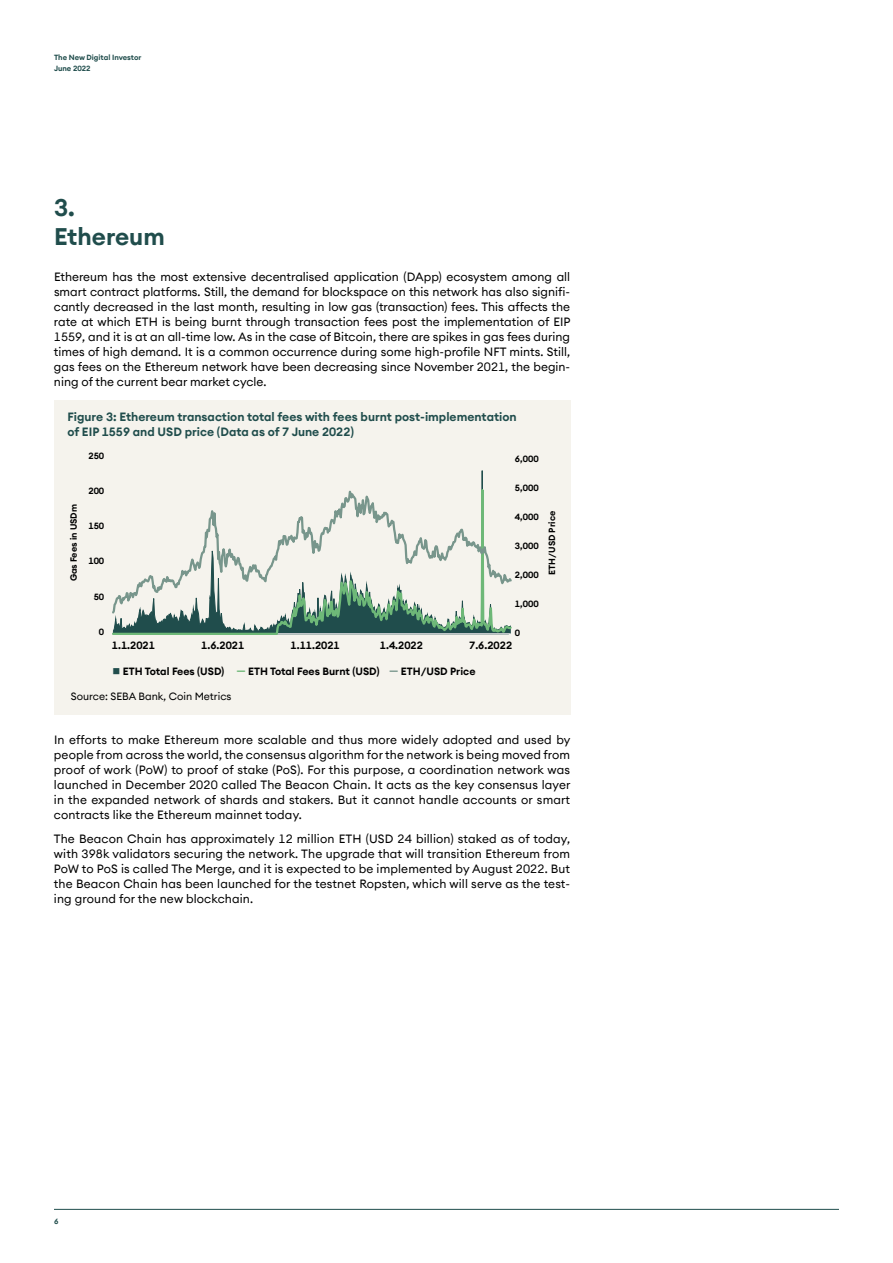
<style>
.page{position:relative;width:893px;height:1263px;background:#fff}
.page>*{position:absolute;margin:0;border:0;box-sizing:border-box;transform-origin:0 0}
.t1{font:600 24px/28.8px "Seba Euclid";color:#204d4c}
.t2{font:12px/15px "Seba Euclid";letter-spacing:.01em;color:#000;text-align:justify}
.t3{font:600 12px/15px "Seba Euclid";color:#204d4c}
.t4{font:600 10.5px "Seba Euclid";color:#000}
.t5{font:10.5px "Seba Euclid";color:#000}
.t6{font:600 9px "Seba Euclid";color:#000}
.t7{font:600 7.5px/10.5px "Seba Euclid";color:#204d4c}
.s1{color:#204d4c}
.s2{color:#6eb878}
.s3{color:#78968c}
</style>
<div class="page">
<hr style="left:54px;top:1209px;width:785px;height:1px;background:#204d4c">
<div style="left:54px;top:400px;width:516px;height:314px;background:#f5f3ed"></div>
<svg style="left:112px;top:615px;width:400px;height:20px"></svg>
<svg style="left:112px;top:470px;width:400px;height:145px"></svg>
<p class="t7" style="left:54px;top:52px;width:89px">The New Digital Investor<br>June 2022</p>
<h1 class="t1" style="left:54px;top:193px;width:112px">3.<br>Ethereum</h1>
<p class="t2" style="left:54px;top:269px;width:518px">Ethereum has the most extensive decentralised application (DApp) ecosystem among all smart contract platforms. Still, the demand for blockspace on this network has also signifi&shy;cantly decreased in the last month, resulting in low gas (transaction) fees. This affects the rate at which ETH is being burnt through transaction fees post the implementation of EIP 1559, and it is at an all-time low. As in the case of Bitcoin, there are spikes in gas fees during times of high demand. It is a common occurrence during some high-profile NFT mints. Still, gas fees on the Ethereum network have been decreasing since November 2021, the begin&shy;ning of the current bear market cycle.</p>
<p class="t3" style="left:68px;top:409px;width:451px">Figure 3: Ethereum transaction total fees with fees burnt post-implementation of EIP 1559 and USD price (Data as of 7 June 2022)</p>
<p class="t6" style="left:88px;top:449px;width:17px">250</p>
<p class="t6" style="left:88px;top:485px;width:17px">200</p>
<p class="t6" style="left:88px;top:520px;width:17px">150</p>
<p class="t6" style="left:88px;top:555px;width:17px">100</p>
<p class="t6" style="left:94px;top:590px;width:12px">50</p>
<p class="t6" style="left:99px;top:626px;width:7px">0</p>
<p class="t6" style="left:515px;top:452px;width:25px">6,000</p>
<p class="t6" style="left:515px;top:481px;width:25px">5,000</p>
<p class="t6" style="left:515px;top:510px;width:25px">4,000</p>
<p class="t6" style="left:515px;top:539px;width:25px">3,000</p>
<p class="t6" style="left:515px;top:568px;width:25px">2,000</p>
<p class="t6" style="left:515px;top:597px;width:25px">1,000</p>
<p class="t6" style="left:515px;top:626px;width:7px">0</p>
<p class="t6" style="left:68px;top:581px;width:79px;rotate:-90deg">Gas Fees in USDm</p>
<p class="t6" style="left:546px;top:575px;width:66px;rotate:-90deg">ETH/USD Price</p>
<p class="t4" style="left:112px;top:639px;width:45px">1.1.2021</p>
<p class="t4" style="left:201px;top:639px;width:45px">1.6.2021</p>
<p class="t4" style="left:291px;top:639px;width:51px">1.11.2021</p>
<p class="t4" style="left:380px;top:639px;width:45px">1.4.2022</p>
<p class="t4" style="left:469px;top:639px;width:45px">7.6.2022</p>
<p class="t4" style="left:113px;top:665px;width:364px"><span class="s1">■</span> ETH Total Fees (USD) <span class="s2">—</span> ETH Total Fees Burnt (USD) <span class="s3">—</span> ETH/USD Price</p>
<p class="t5" style="left:71px;top:689px;width:162px">Source: SEBA Bank, Coin Metrics</p>
<p class="t2" style="left:54px;top:732px;width:518px">In efforts to make Ethereum more scalable and thus more widely adopted and used by people from across the world, the consensus algorithm for the network is being moved from proof of work (PoW) to proof of stake (PoS). For this purpose, a coordination network was launched in December 2020 called The Beacon Chain. It acts as the key consensus layer in the expanded network of shards and stakers. But it cannot handle accounts or smart contracts like the Ethereum mainnet today.</p>
<p class="t2" style="left:54px;top:831px;width:518px">The Beacon Chain has approximately 12 million ETH (USD 24 billion) staked as of today, with 398k validators securing the network. The upgrade that will transition Ethereum from PoW to PoS is called The Merge, and it is expected to be implemented by August 2022. But the Beacon Chain has been launched for the testnet Ropsten, which will serve as the test&shy;ing ground for the new blockchain.</p>
<p class="t7" style="left:54px;top:1216px;width:6px">6</p>
</div>
